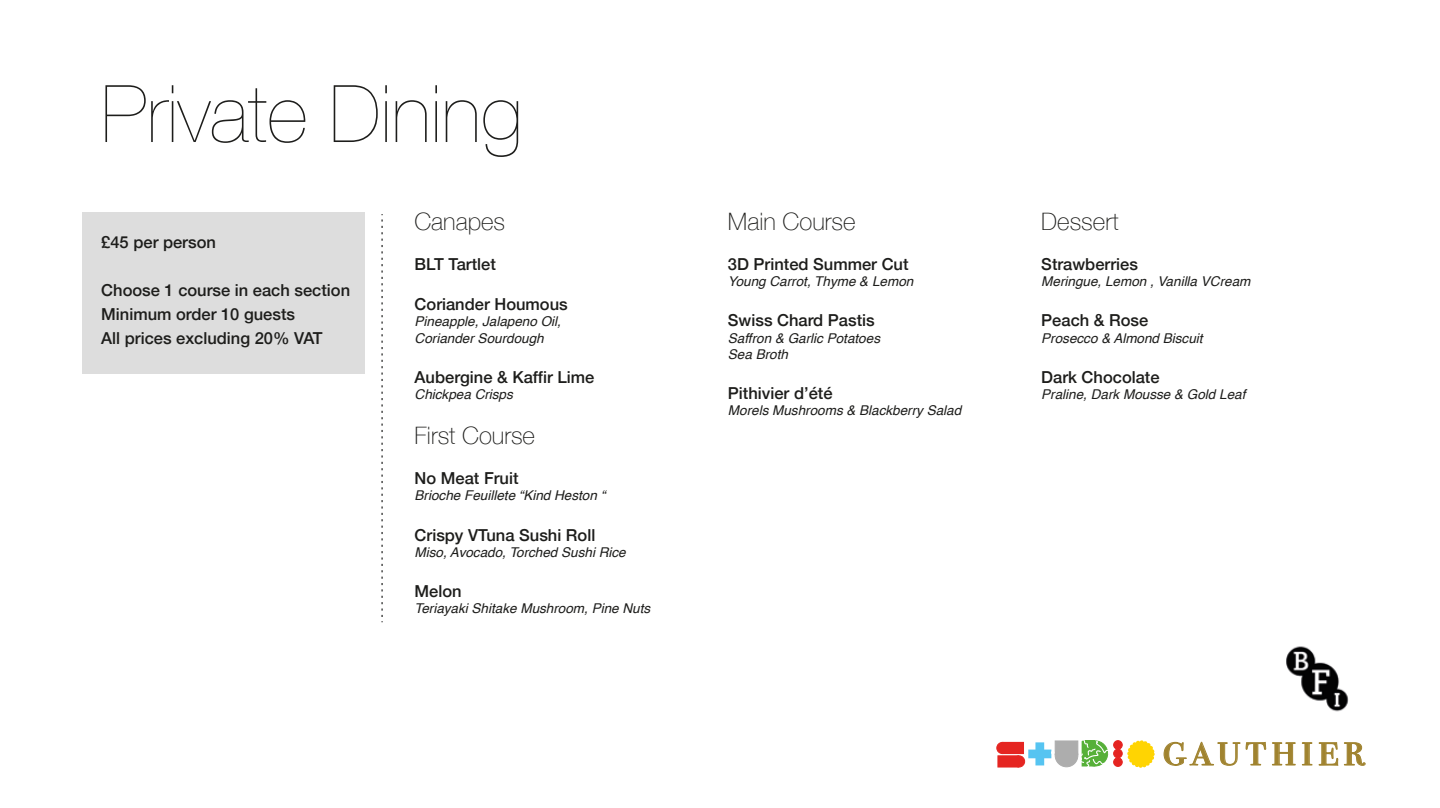
<style>
.page{position:relative;width:1440px;height:808px;background:#fff}
.page>*{position:absolute;margin:0;border:0;box-sizing:border-box;transform-origin:0 0}
.t1{font:200 79.5px "Helvetica Neue";color:#1d1d1b}
.t2{font:49.05px "Bodoni Svty Two SCITCTT";letter-spacing:.1em;color:#a0832f}
.t3{font:100 24px "Helvetica Neue";color:#1d1d1b}
.t4{font:500 16.5px/24px "Helvetica Neue";color:#1d1d1b}
.t5{font:italic 13.5px/16.2px "Helvetica";color:#1d1d1b}
</style>
<div class="page">
<div style="left:82px;top:212px;width:283px;height:161px;background:#ddd"></div>
<img style="left:1286px;top:646px;width:63px;height:66px">
<svg style="left:381px;top:214px;width:2px;height:408px"></svg>
<div style="left:1129px;top:742px;width:23px;height:24px;background:#ffd402;border-radius:50%"></div>
<div style="left:1127px;top:740px;width:27px;height:28px;border:4px dashed #ffd402;border-radius:50%"></div>
<div style="left:1130px;top:743px;width:22px;height:22px;background:#ffd402;border-radius:50%"></div>
<div style="left:1130px;top:743px;width:22px;height:22px;border:1px solid #ffd402;border-radius:50%"></div>
<div style="left:1055px;top:744px;width:23px;height:23px;background:#adadad;border-radius:50%"></div>
<div style="left:1055px;top:744px;width:23px;height:23px;border:1px solid #adadad;border-radius:50%"></div>
<div style="left:1035px;top:742px;width:9px;height:23px;background:#56c4f1"></div>
<div style="left:1028px;top:749px;width:23px;height:9px;background:#56c4f1"></div>
<div style="left:1055px;top:741px;width:23px;height:13px;background:#adadad"></div>
<div style="left:1013px;top:756px;width:11px;height:11px;background:#e52521;border-radius:50%"></div>
<div style="left:1013px;top:756px;width:11px;height:11px;border:1px solid #e52521;border-radius:50%"></div>
<div style="left:998px;top:756px;width:20px;height:11px;background:#e52521"></div>
<div style="left:997px;top:742px;width:11px;height:11px;background:#e52521;border-radius:50%"></div>
<div style="left:997px;top:742px;width:11px;height:11px;border:1px solid #e52521;border-radius:50%"></div>
<div style="left:1003px;top:742px;width:20px;height:11px;background:#e52521"></div>
<svg style="left:1078px;top:740px;width:31px;height:27px"></svg>
<div style="left:1113px;top:758px;width:9px;height:8px;background:#e52421;border-radius:50%"></div>
<div style="left:1113px;top:758px;width:9px;height:8px;border:1px solid #e52421;border-radius:50%"></div>
<div style="left:1113px;top:749px;width:9px;height:9px;background:#e52421;border-radius:50%"></div>
<div style="left:1113px;top:749px;width:9px;height:9px;border:1px solid #e52421;border-radius:50%"></div>
<div style="left:1113px;top:740px;width:9px;height:9px;background:#e52421;border-radius:50%"></div>
<div style="left:1113px;top:740px;width:9px;height:9px;border:1px solid #e52421;border-radius:50%"></div>
<svg style="left:1164px;top:742px;width:76px;height:23px"></svg>
<svg style="left:1246px;top:742px;width:20px;height:23px"></svg>
<svg style="left:1272px;top:742px;width:23px;height:23px"></svg>
<svg style="left:1302px;top:742px;width:10px;height:23px"></svg>
<svg style="left:1319px;top:742px;width:19px;height:23px"></svg>
<svg style="left:1344px;top:742px;width:21px;height:23px"></svg>
<h1 class="t1" style="left:101px;top:52px;width:423px">Private Dining</h1>
<p class="t4" style="left:101px;top:229px;width:116px">£45 per person</p>
<p class="t4" style="left:101px;top:277px;width:250px">Choose 1 course in each section<br>Minimum order 10 guests<br>All prices excluding 20% VAT</p>
<h3 class="t3" style="left:415px;top:203px;width:92px">Canapes</h3>
<p class="t4" style="left:415px;top:251px;width:83px">BLT Tartlet</p>
<p class="t4" style="left:415px;top:291px;width:155px">Coriander Houmous</p>
<p class="t5" style="left:415px;top:314px;width:148px">Pineapple, Jalapeno Oil,<br>Coriander Sourdough</p>
<p class="t4" style="left:415px;top:364px;width:181px">Aubergine &amp; Kaffir Lime</p>
<p class="t5" style="left:415px;top:386px;width:100px">Chickpea Crisps</p>
<h3 class="t3" style="left:415px;top:417px;width:122px">First Course</h3>
<p class="t4" style="left:415px;top:465px;width:105px">No Meat Fruit</p>
<p class="t5" style="left:415px;top:488px;width:192px">Brioche Feuillete “Kind Heston “</p>
<p class="t4" style="left:415px;top:521px;width:182px">Crispy VTuna Sushi Roll</p>
<p class="t5" style="left:415px;top:544px;width:213px">Miso, Avocado, Torched Sushi Rice</p>
<p class="t4" style="left:415px;top:578px;width:49px">Melon</p>
<p class="t5" style="left:415px;top:601px;width:237px">Teriayaki Shitake Mushroom, Pine Nuts</p>
<h3 class="t3" style="left:728px;top:203px;width:129px">Main Course</h3>
<p class="t4" style="left:728px;top:251px;width:182px">3D Printed Summer Cut</p>
<p class="t5" style="left:728px;top:274px;width:187px">Young Carrot, Thyme &amp; Lemon</p>
<p class="t4" style="left:728px;top:307px;width:148px">Swiss Chard Pastis</p>
<p class="t5" style="left:728px;top:330px;width:154px">Saffron &amp; Garlic Potatoes<br>Sea Broth</p>
<p class="t4" style="left:728px;top:380px;width:106px">Pithivier d’été</p>
<p class="t5" style="left:728px;top:403px;width:235px">Morels Mushrooms &amp; Blackberry Salad</p>
<h3 class="t3" style="left:1041px;top:203px;width:79px">Dessert</h3>
<p class="t4" style="left:1041px;top:251px;width:98px">Strawberries</p>
<p class="t5" style="left:1041px;top:274px;width:211px">Meringue, Lemon , Vanilla VCream</p>
<p class="t4" style="left:1041px;top:307px;width:109px">Peach &amp; Rose</p>
<p class="t5" style="left:1041px;top:330px;width:163px">Prosecco &amp; Almond Biscuit</p>
<p class="t4" style="left:1041px;top:364px;width:120px">Dark Chocolate</p>
<p class="t5" style="left:1041px;top:386px;width:206px">Praline, Dark Mousse &amp; Gold Leaf</p>
<h2 class="t2" style="left:1162px;top:719px;width:204px">gauthier</h2>
</div>
